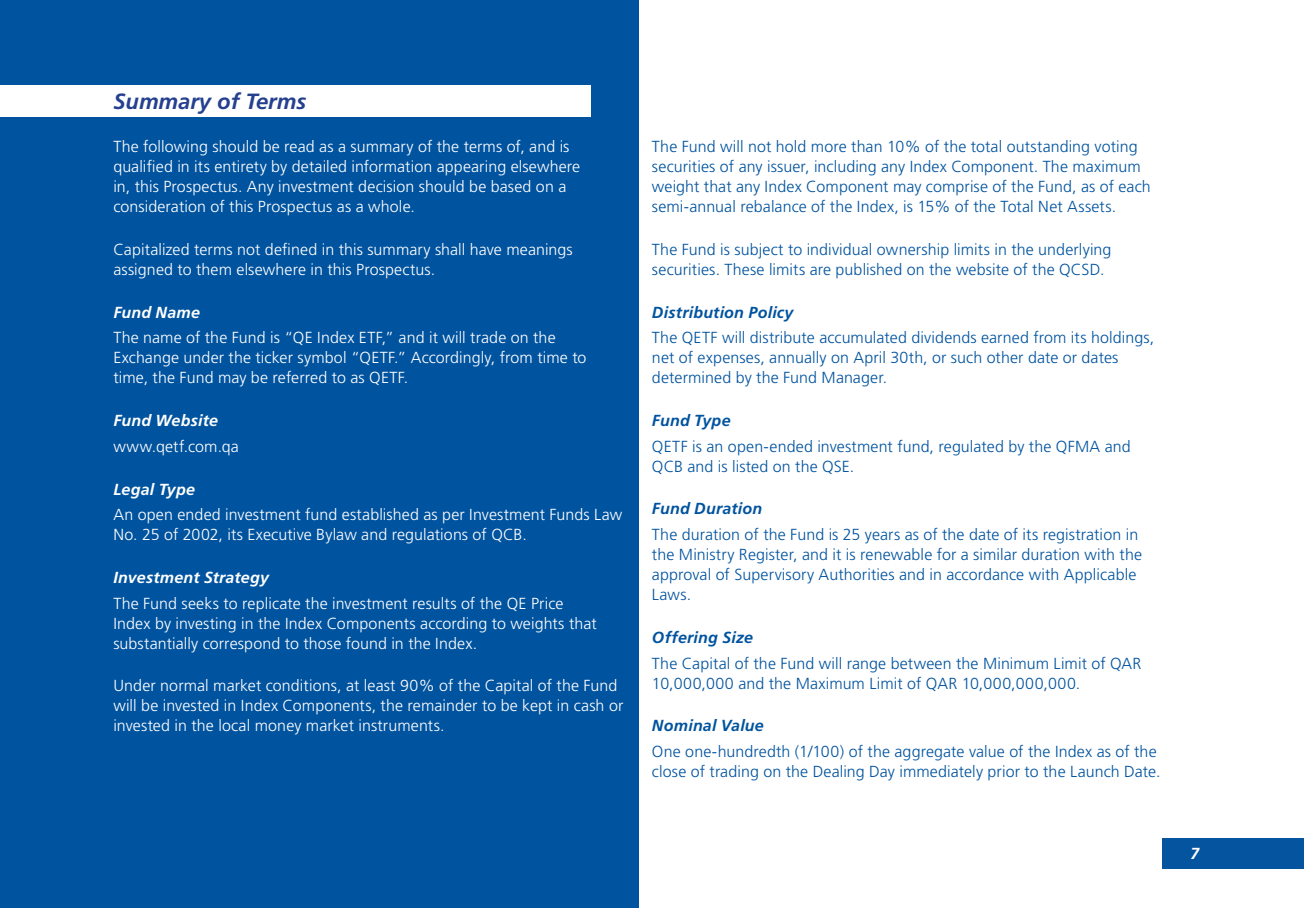
<style>
.page{position:relative;width:1304px;height:908px;background:#fff}
.page>*{position:absolute;margin:0;border:0;box-sizing:border-box;transform-origin:0 0}
.t1{font:italic 700 22px "Frutiger";color:#25408f}
.t2{font:300 16px/20px "Frutiger";letter-spacing:.005em;color:#00539f}
.t3{font:300 16px/20px "Frutiger";letter-spacing:.005em;color:#fff}
.t4{font:italic 700 16px "Frutiger";letter-spacing:.01em;color:#00539f}
.t5{font:italic 700 16px "Frutiger";letter-spacing:.015em;color:#fff}
</style>
<div class="page">
<div style="left:1162px;top:837px;width:142px;height:30px;background:#04549f"></div>
<div style="left:0;top:0;width:638px;height:907px;background:#00539f"></div>
<div style="left:0;top:85px;width:591px;height:31px;background:#fff"></div>
<h1 class="t1" style="left:113px;top:89px;width:194px">Summary of Terms</h1>
<p class="t3" style="left:113px;top:136px;width:468px">The following should be read as a summary of the terms of, and is qualified in its entirety by detailed information appearing elsewhere in, this Prospectus. Any investment decision should be based on a consideration of this Prospectus as a whole.</p>
<p class="t3" style="left:113px;top:239px;width:461px">Capitalized terms not defined in this summary shall have meanings assigned to them elsewhere in this Prospectus.</p>
<p class="t5" style="left:113px;top:302px;width:88px">Fund Name</p>
<p class="t3" style="left:113px;top:327px;width:475px">The name of the Fund is “QE Index ETF,” and it will trade on the<br>Exchange under the ticker symbol “QETF.” Accordingly, from time to time, the Fund may be referred to as QETF.</p>
<p class="t5" style="left:113px;top:411px;width:106px">Fund Website</p>
<p class="t3" style="left:113px;top:436px;width:127px">www.qetf.com.qa</p>
<p class="t5" style="left:113px;top:479px;width:83px">Legal Type</p>
<p class="t3" style="left:113px;top:504px;width:510px">An open ended investment fund established as per Investment Funds Law<br>No. 25 of 2002, its Executive Bylaw and regulations of QCB.</p>
<p class="t5" style="left:113px;top:567px;width:157px">Investment Strategy</p>
<p class="t3" style="left:113px;top:592px;width:485px">The Fund seeks to replicate the investment results of the QE Price<br>Index by investing in the Index Components according to weights that substantially correspond to those found in the Index.</p>
<p class="t3" style="left:113px;top:675px;width:511px">Under normal market conditions, at least 90% of the Capital of the Fund will be invested in Index Components, the remainder to be kept in cash or invested in the local money market instruments.</p>
<p class="t2" style="left:652px;top:136px;width:500px">The Fund will not hold more than 10% of the total outstanding voting securities of any issuer, including any Index Component. The maximum weight that any Index Component may comprise of the Fund, as of each semi-annual rebalance of the Index, is 15% of the Total Net Assets.</p>
<p class="t2" style="left:652px;top:239px;width:461px">The Fund is subject to individual ownership limits in the underlying securities. These limits are published on the website of the QCSD.</p>
<p class="t4" style="left:652px;top:302px;width:143px">Distribution Policy</p>
<p class="t2" style="left:652px;top:327px;width:504px">The QETF will distribute accumulated dividends earned from its holdings, net of expenses, annually on April 30th, or such other date or dates determined by the Fund Manager.</p>
<p class="t4" style="left:652px;top:411px;width:80px">Fund Type</p>
<p class="t2" style="left:652px;top:436px;width:480px">QETF is an open-ended investment fund, regulated by the QFMA and<br>QCB and is listed on the QSE.</p>
<p class="t4" style="left:652px;top:499px;width:112px">Fund Duration</p>
<p class="t2" style="left:652px;top:524px;width:492px">The duration of the Fund is 25 years as of the date of its registration in the Ministry Register, and it is renewable for a similar duration with the approval of Supervisory Authorities and in accordance with Applicable Laws.</p>
<p class="t4" style="left:652px;top:627px;width:103px">Offering Size</p>
<p class="t2" style="left:652px;top:652px;width:491px">The Capital of the Fund will range between the Minimum Limit of QAR<br>10,000,000 and the Maximum Limit of QAR 10,000,000,000.</p>
<p class="t4" style="left:652px;top:716px;width:113px">Nominal Value</p>
<p class="t2" style="left:652px;top:741px;width:510px">One one-hundredth (1/100) of the aggregate value of the Index as of the close of trading on the Dealing Day immediately prior to the Launch Date.</p>
<p class="t5" style="left:1190px;top:844px;width:10px">7</p>
</div>
